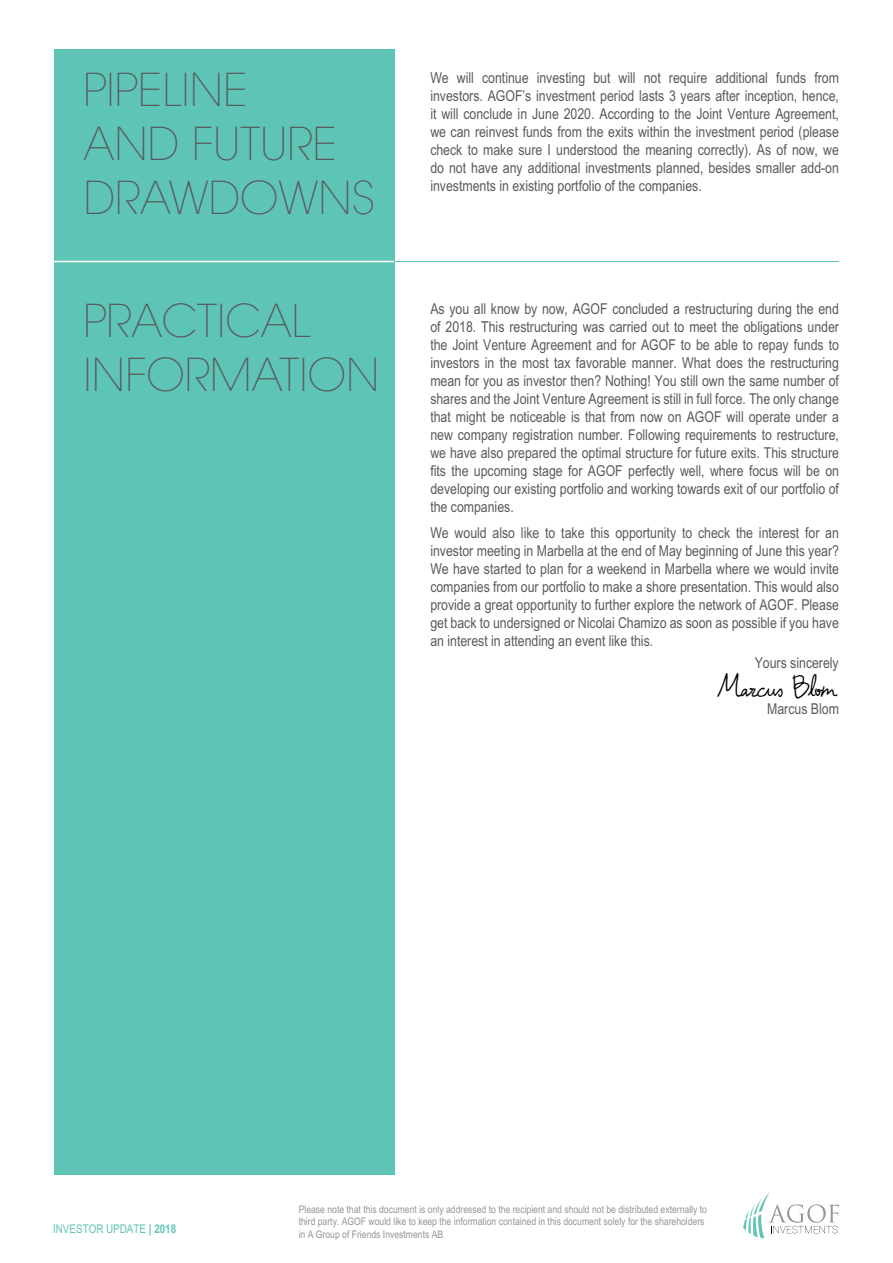
<style>
.page{position:relative;width:893px;height:1263px;background:#fff}
.page>*{position:absolute;margin:0;border:0;box-sizing:border-box;transform-origin:0 0}
.t1{font:200 45px/54px "Avant Garde";color:#58595b}
.t2{font:45px "Confessions";color:#000}
.t3{font:condensed 15px/18px "M Arial";color:#58595b;text-align:justify}
.t4{font:condensed 12px "M Arial";color:#5ec4b6}
.t5{font:condensed 10.5px/12.6px "M Arial";color:#939598}
.s1{font-weight:700}
</style>
<div class="page">
<svg style="left:743px;top:1193px;width:96px;height:45px"></svg>
<div style="left:54px;top:50px;width:340px;height:1125px;background:#5ec4b6"></div>
<hr style="left:23px;top:261px;width:371px;height:1px;background:#fff">
<hr style="left:394px;top:261px;width:445px;height:1px;background:#5ec4b6">
<h1 class="t1" style="left:84px;top:64px;width:293px">PIPELINE<br>AND FUTURE<br>DRAWDOWNS</h1>
<h1 class="t1" style="left:84px;top:295px;width:297px">PRACTICAL<br>INFORMATION</h1>
<p class="t3" style="left:430px;top:69px;width:410px">We will continue investing but will not require additional funds from investors. AGOF’s investment period lasts 3 years after inception, hence, it will conclude in June 2020. According to the Joint Venture Agreement, we can reinvest funds from the exits within the investment period (please check to make sure I understood the meaning correctly). As of now, we do not have any additional investments planned, besides smaller add-on investments in existing portfolio of the companies.</p>
<p class="t3" style="left:430px;top:299px;width:410px">As you all know by now, AGOF concluded a restructuring during the end of 2018. This restructuring was carried out to meet the obligations under the Joint Venture Agreement and for AGOF to be able to repay funds to investors in the most tax favorable manner. What does the restructuring mean for you as investor then? Nothing! You still own the same number of shares and the Joint Venture Agreement is still in full force. The only change that might be noticeable is that from now on AGOF will operate under a new company registration number. Following requirements to restructure, we have also prepared the optimal structure for future exits. This structure fits the upcoming stage for AGOF perfectly well, where focus will be on developing our existing portfolio and working towards exit of our portfolio of the companies.</p>
<p class="t3" style="left:430px;top:524px;width:410px">We would also like to take this opportunity to check the interest for an investor meeting in Marbella at the end of May beginning of June this year?<br>We have started to plan for a weekend in Marbella where we would invite companies from our portfolio to make a shore presentation. This would also provide a great opportunity to further explore the network of AGOF. Please get back to undersigned or Nicolai Chamizo as soon as possible if you have an interest in attending an event like this.</p>
<h1 class="t2" style="left:718px;top:662px;width:120px">Marcus Blom</h1>
<p class="t3" style="left:767px;top:700px;width:73px">Marcus Blom</p>
<p class="t3" style="left:755px;top:653px;width:86px">Yours sincerely</p>
<p class="t4" style="left:53px;top:1222px;width:125px">INVESTOR UPDATE <span class="s1">| 2018</span></p>
<p class="t5" style="left:299px;top:1203px;width:410px">Please note that this document is only addressed to the recipient and should not be distributed externally to third party. AGOF would like to keep the information contained in this document solely for the shareholders in A Group of Friends Investments AB</p>
</div>
